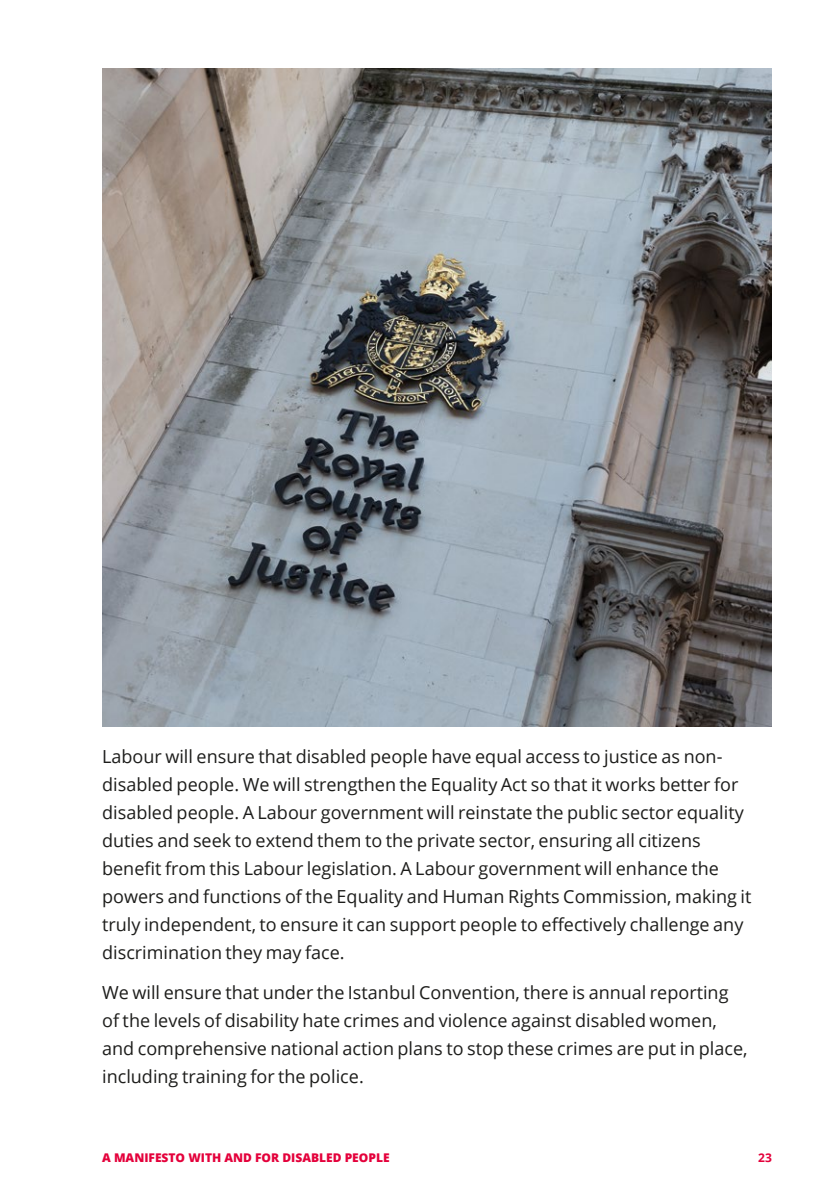
<style>
.page{position:relative;width:840px;height:1191px;background:#fff}
.page>*{position:absolute;margin:0;border:0;box-sizing:border-box;transform-origin:0 0}
.Body{font:18px/28px "Open Sans";color:#1d1d1b}
.t1{font:800 12px "Open Sans";color:#e4003b}
.t2{font:700 12px "Open Sans";color:#e4003b}
</style>
<div class="page">
<img style="left:102px;top:68px;width:669px;height:659px">
<p class="Body" style="left:102px;top:742px;width:650px">Labour will ensure that disabled people have equal access to justice as non&shy;disabled people. We will strengthen the Equality Act so that it works better for disabled people. A Labour government will reinstate the public sector equality duties and seek to extend them to the private sector, ensuring all citizens benefit from this Labour legislation. A Labour government will enhance the powers and functions of the Equality and Human Rights Commission, making it truly independent, to ensure it can support people to effectively challenge any discrimination they may face.</p>
<p class="Body" style="left:102px;top:977px;width:646px">We will ensure that under the Istanbul Convention, there is annual reporting of the levels of disability hate crimes and violence against disabled women, and comprehensive national action plans to stop these crimes are put in place, including training for the police.</p>
<p class="t1" style="left:102px;top:1148px;width:289px">A MANIFESTO WITH AND FOR DISABLED PEOPLE</p>
<p class="t2" style="left:757px;top:1148px;width:15px">23</p>
</div>
